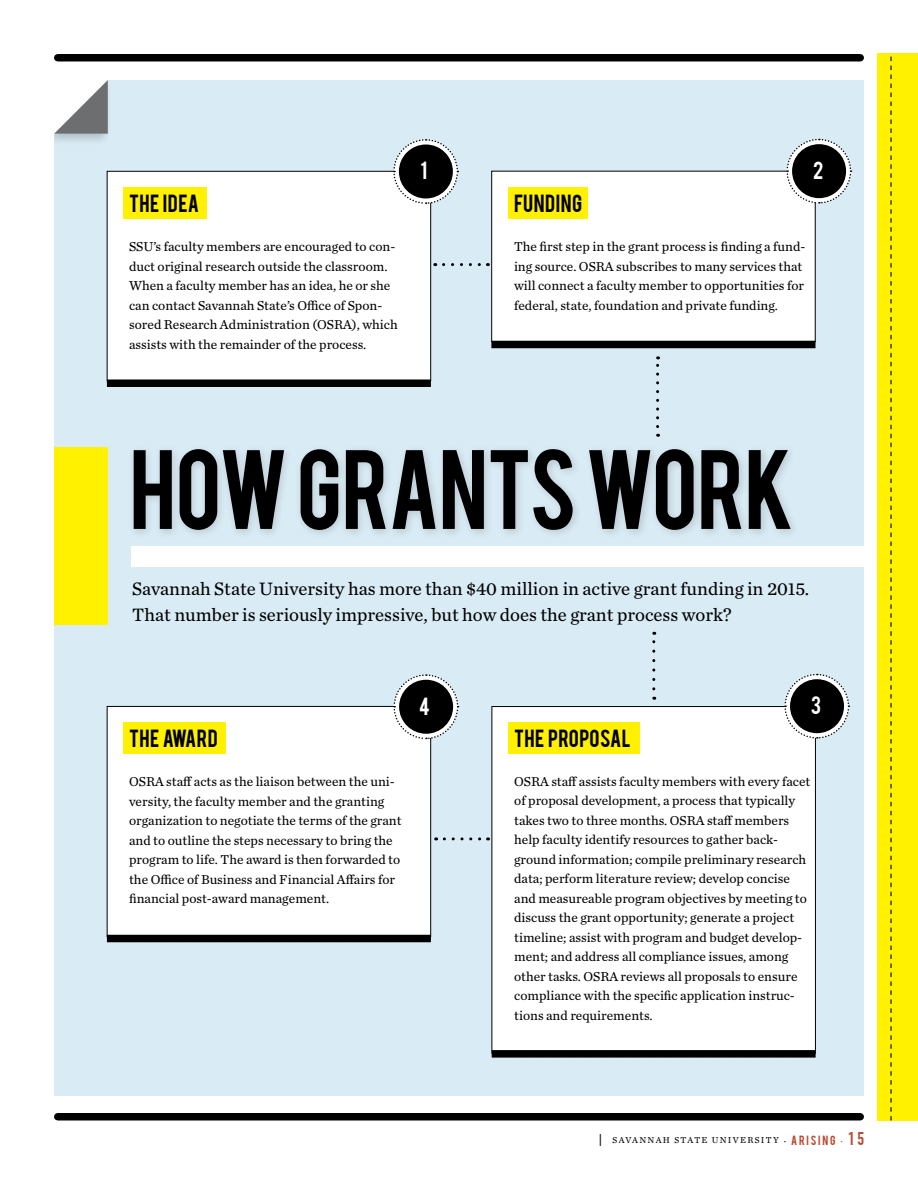
<style>
.page{position:relative;width:918px;height:1188px;background:#fff}
.page>*{position:absolute;margin:0;border:0;box-sizing:border-box;transform-origin:0 0}
.t1{font:88.5px "Bebas";letter-spacing:-.01em;color:#000}
.t2{font:19.5px "Bebas";letter-spacing:.02em;color:#000}
.t3{font:19.5px "Bebas";color:#fff}
.t4{font:18.75px/25.5px "Chronicle Text G2";color:#000}
.t5{font:13.5px/19.5px "Chronicle Text G2";color:#000}
.t6{font:9px "Chronicle Text G2";letter-spacing:.15em;color:#000}
.s1{font-family:"DIN Condensed";font-weight:700;font-size:12px}
.s2{font-size:10.5px}
.s3{font-family:"Bebas";font-size:10.5px;color:#ba482f}
.s4{font-size:10.5px;color:#ba482f}
.s5{font-family:"DIN Condensed";font-weight:700;font-size:18px;color:#ba482f}
</style>
<div class="page">
<div style="left:54px;top:80px;width:810px;height:1015px;background:#d9ebf4"></div>
<svg style="left:444px;top:263px;width:44px;height:3px"></svg>
<svg style="left:444px;top:837px;width:45px;height:3px"></svg>
<svg style="left:656px;top:356px;width:3px;height:71px"></svg>
<svg style="left:652px;top:632px;width:3px;height:57px"></svg>
<div style="left:107px;top:171px;width:324px;height:210px;background:#fff"></div>
<div style="left:107px;top:171px;width:324px;height:210px;border:1px solid #000"></div>
<div style="left:492px;top:171px;width:323px;height:171px;background:#fff"></div>
<div style="left:492px;top:707px;width:323px;height:346px;background:#fff"></div>
<div style="left:107px;top:706px;width:324px;height:231px;background:#fff"></div>
<div style="left:127px;top:444px;width:673px;height:96px;background:#000;opacity:.15"></div>
<div style="left:123px;top:723px;width:103px;height:31px;background:#fff100"></div>
<div style="left:508px;top:723px;width:132px;height:31px;background:#fff100"></div>
<div style="left:508px;top:187px;width:79px;height:32px;background:#fff100"></div>
<div style="left:123px;top:187px;width:83px;height:32px;background:#fff100"></div>
<div style="left:131px;top:546px;width:741px;height:21px;background:#fff"></div>
<div style="left:492px;top:1050px;width:324px;height:8px;background:#000"></div>
<div style="left:107px;top:935px;width:324px;height:7px;background:#000"></div>
<div style="left:491px;top:341px;width:325px;height:7px;background:#000"></div>
<div style="left:107px;top:380px;width:324px;height:7px;background:#000"></div>
<svg style="left:392px;top:139px;width:67px;height:66px"></svg>
<div style="left:399px;top:145px;width:54px;height:54px;background:#000;border-radius:50%"></div>
<svg style="left:786px;top:138px;width:66px;height:66px"></svg>
<div style="left:792px;top:144px;width:54px;height:54px;background:#000;border-radius:50%"></div>
<svg style="left:784px;top:673px;width:66px;height:66px"></svg>
<div style="left:790px;top:679px;width:54px;height:54px;background:#000;border-radius:50%"></div>
<svg style="left:393px;top:674px;width:66px;height:66px"></svg>
<div style="left:399px;top:680px;width:54px;height:54px;background:#000;border-radius:50%"></div>
<div style="left:58px;top:54px;width:802px;height:8px;background:#000"></div>
<div style="left:58px;top:1113px;width:802px;height:7px;background:#000"></div>
<div style="left:54px;top:447px;width:54px;height:178px;background:#fff100"></div>
<div style="left:878px;top:54px;width:40px;height:1067px;background:#fff100"></div>
<svg style="left:890px;top:57px;width:2px;height:1063px"></svg>
<div style="left:43px;top:77px;width:69px;height:69px;background:#d5e7f0"></div>
<svg style="left:44px;top:77px;width:68px;height:64px;background:#c3c6c8"></svg>
<div style="left:37px;top:114px;width:17px;height:41px;background:#fff"></div>
<h2 class="t2" style="left:129px;top:189px;width:71px">THE IDEA</h2>
<p class="t5" style="left:129px;top:236px;width:270px">SSU’s faculty members are encouraged to con&shy;duct original research outside the classroom.<br>When a faculty member has an idea, he or she can contact Savannah State’s Office of Spon&shy;sored Research Administration (OSRA), which assists with the remainder of the process.</p>
<h2 class="t3" style="left:421px;top:157px;width:8px">1</h2>
<h2 class="t3" style="left:813px;top:156px;width:12px">2</h2>
<h2 class="t2" style="left:514px;top:189px;width:70px">FUNDING</h2>
<p class="t5" style="left:514px;top:236px;width:293px">The first step in the grant process is finding a fund&shy;ing source. OSRA</p>
<p class="t5" style="left:514px;top:256px;width:292px;text-indent:102px">subscribes to many services that will connect a faculty member to opportunities for federal, state, foundation and private funding.</p>
<h1 class="t1" style="left:130px;top:425px;width:667px">HOW GRANTS WORK</h1>
<h3 class="t4" style="left:132px;top:575px;width:678px">Savannah State University has more than $40 million in active grant funding in 2015.<br>That number is seriously impressive, but how does the grant process work?</h3>
<h2 class="t2" style="left:129px;top:724px;width:90px">THE AWARD</h2>
<p class="t5" style="left:129px;top:771px;width:19px">OSRA</p>
<p class="t5" style="left:129px;top:771px;width:274px;text-indent:37px">staff acts as the liaison between the uni&shy;versity, the faculty member and the granting organization to negotiate the terms of the grant and to outline the steps necessary to bring the program to life. The award is then forwarded to the Office of Business and Financial Affairs for financial post-award management.</p>
<h2 class="t3" style="left:419px;top:692px;width:12px">4</h2>
<h2 class="t3" style="left:811px;top:691px;width:12px">3</h2>
<h2 class="t2" style="left:514px;top:724px;width:118px">THE PROPOSAL</h2>
<p class="t5" style="left:514px;top:771px;width:19px">OSRA</p>
<p class="t5" style="left:514px;top:771px;width:298px;text-indent:37px">staff assists faculty members with every facet of proposal development, a process that typically takes two to three months. OSRA</p>
<p class="t5" style="left:514px;top:810px;width:294px;text-indent:193px">staff members help faculty identify resources to gather back&shy;ground information; compile preliminary research data; perform literature review; develop concise and measureable program objectives by meeting to discuss the grant opportunity; generate a project timeline; assist with program and budget develop&shy;ment; and address all compliance issues, among other tasks. OSRA</p>
<p class="t5" style="left:514px;top:966px;width:285px;text-indent:106px">reviews all proposals to ensure compliance with the specific application instruc&shy;tions and requirements.</p>
<p class="t6" style="left:599px;top:1134px;width:267px"><span class="s1">|</span> savannah state university <span class="s2">·</span> <span class="s3">ARISING</span> <span class="s4">·</span> <span class="s5">15</span></p>
</div>
